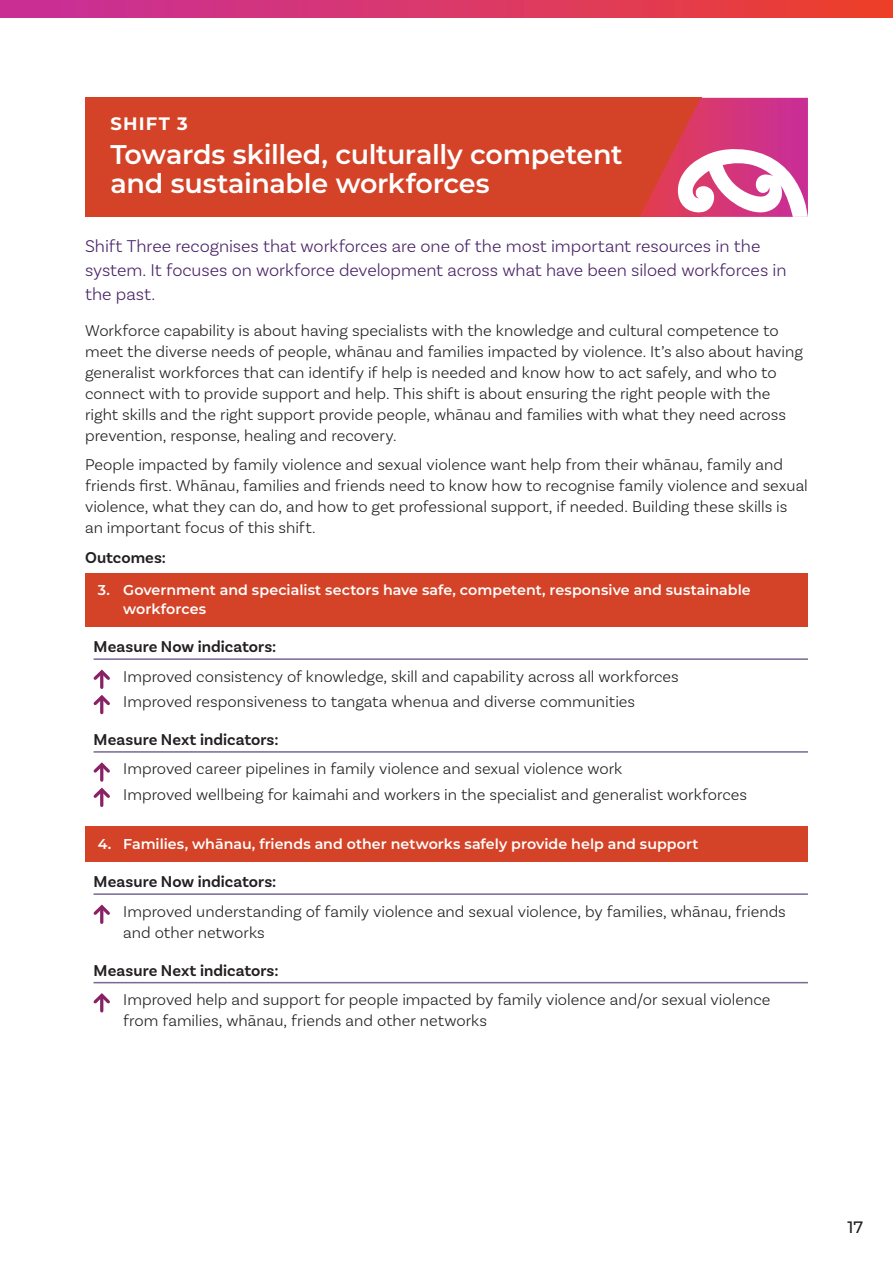
<style>
.page{position:relative;width:893px;height:1263px;background:#fff}
.page>*{position:absolute;margin:0;border:0;box-sizing:border-box;transform-origin:0 0}
.Heading_L1{font:600 27px/28.5px "Montserrat";letter-spacing:-.01em;color:#fff}
.Intro_Copy{font:300 18px/24px "Basic Sans";letter-spacing:-.005em;color:#482366}
.SHIFT_Head{font:700 18px "Montserrat";letter-spacing:.065em;color:#fff}
.Body_Copy{font:300 16.5px/21px "Basic Sans";color:#231f20}
.Measure_Now_Arrow_Bullets{font:300 16.5px/21px "Basic Sans";color:#231f20}
.Measure_Now_Subhead_Black_with_Rule{font:600 16.5px "Basic Sans";letter-spacing:.005em;color:#231f20}
.Body_Copy-2{font:600 16.5px "Basic Sans";letter-spacing:.005em;color:#231f20}
.t1{font:500 16.5px "Montserrat";color:#231f20}
.Outcome_Table_Head{font:600 14.25px/18.8px "Montserrat";letter-spacing:.005em;color:#fff}
</style>
<div class="page">
<div style="left:0;top:0;width:893px;height:17px;background:linear-gradient(to right,#c72f9e,#ed402e)"></div>
<div style="left:85px;top:98px;width:617px;height:119px;background:#d44327"></div>
<svg style="left:640px;top:98px;width:168px;height:119px"></svg>
<div style="left:85px;top:573px;width:723px;height:54px;background:#d44327"></div>
<hr style="left:94px;top:658px;width:714px;height:2px;background:#776894">
<hr style="left:94px;top:751px;width:714px;height:2px;background:#776894">
<svg style="left:93px;top:669px;width:17px;height:14px"></svg>
<hr style="left:100px;top:672px;width:3px;height:15px;background:#882265">
<svg style="left:93px;top:695px;width:17px;height:13px"></svg>
<hr style="left:100px;top:698px;width:3px;height:15px;background:#882265">
<svg style="left:93px;top:762px;width:17px;height:14px"></svg>
<hr style="left:100px;top:765px;width:3px;height:15px;background:#882265">
<svg style="left:93px;top:787px;width:17px;height:14px"></svg>
<hr style="left:100px;top:790px;width:3px;height:15px;background:#882265">
<div style="left:85px;top:827px;width:723px;height:35px;background:#d44327"></div>
<hr style="left:94px;top:893px;width:714px;height:2px;background:#776894">
<hr style="left:94px;top:982px;width:714px;height:1px;background:#776894">
<svg style="left:93px;top:904px;width:17px;height:14px"></svg>
<hr style="left:100px;top:907px;width:3px;height:15px;background:#882265">
<svg style="left:93px;top:993px;width:17px;height:13px"></svg>
<hr style="left:100px;top:996px;width:3px;height:15px;background:#882265">
<p class="SHIFT_Head" style="left:111px;top:111px;width:79px">SHIFT 3</p>
<p class="Heading_L1" style="left:111px;top:139px;width:513px">Towards skilled, culturally competent and sustainable workforces</p>
<p class="Intro_Copy" style="left:85px;top:234px;width:703px">Shift Three recognises that workforces are one of the most important resources in the system. It focuses on workforce development across what have been siloed workforces in the past.</p>
<p class="Body_Copy" style="left:85px;top:320px;width:719px">Workforce capability is about having specialists with the knowledge and cultural competence to meet the diverse needs of people, whānau and families impacted by violence. It’s also about having generalist workforces that can identify if help is needed and know how to act safely, and who to connect with to provide support and help. This shift is about ensuring the right people with the right skills and the right support provide people, whānau and families with what they need across prevention, response, healing and recovery.</p>
<p class="Body_Copy" style="left:85px;top:454px;width:724px">People impacted by family violence and sexual violence want help from their whānau, family and friends first. Whānau, families and friends need to know how to recognise family violence and sexual violence, what they can do, and how to get professional support, if needed. Building these skills is an important focus of this shift.</p>
<p class="Body_Copy-2" style="left:85px;top:547px;width:82px">Outcomes:</p>
<p class="Outcome_Table_Head" style="left:123px;top:580px;width:629px;text-indent:-26px">3. Government and specialist sectors have safe, competent, responsive and sustainable workforces</p>
<p class="Measure_Now_Subhead_Black_with_Rule" style="left:94px;top:636px;width:184px">Measure Now indicators:</p>
<p class="Measure_Now_Arrow_Bullets" style="left:123px;top:665px;width:557px">Improved consistency of knowledge, skill and capability across all workforces</p>
<p class="Measure_Now_Arrow_Bullets" style="left:123px;top:690px;width:513px">Improved responsiveness to tangata whenua and diverse communities</p>
<p class="Measure_Now_Subhead_Black_with_Rule" style="left:94px;top:729px;width:186px">Measure Next indicators:</p>
<p class="Measure_Now_Arrow_Bullets" style="left:123px;top:758px;width:501px">Improved career pipelines in family violence and sexual violence work</p>
<p class="Measure_Now_Arrow_Bullets" style="left:123px;top:783px;width:625px">Improved wellbeing for kaimahi and workers in the specialist and generalist workforces</p>
<p class="Outcome_Table_Head" style="left:98px;top:834px;width:602px">4. Families, whānau, friends and other networks safely provide help and support</p>
<p class="Measure_Now_Subhead_Black_with_Rule" style="left:94px;top:871px;width:184px">Measure Now indicators:</p>
<p class="Measure_Now_Arrow_Bullets" style="left:123px;top:900px;width:664px">Improved understanding of family violence and sexual violence, by families, whānau, friends and other networks</p>
<p class="Measure_Now_Subhead_Black_with_Rule" style="left:94px;top:960px;width:186px">Measure Next indicators:</p>
<p class="Measure_Now_Arrow_Bullets" style="left:123px;top:989px;width:649px">Improved help and support for people impacted by family violence and/or sexual violence from families, whānau, friends and other networks</p>
<p class="t1" style="left:847px;top:1216px;width:17px">17</p>
</div>
